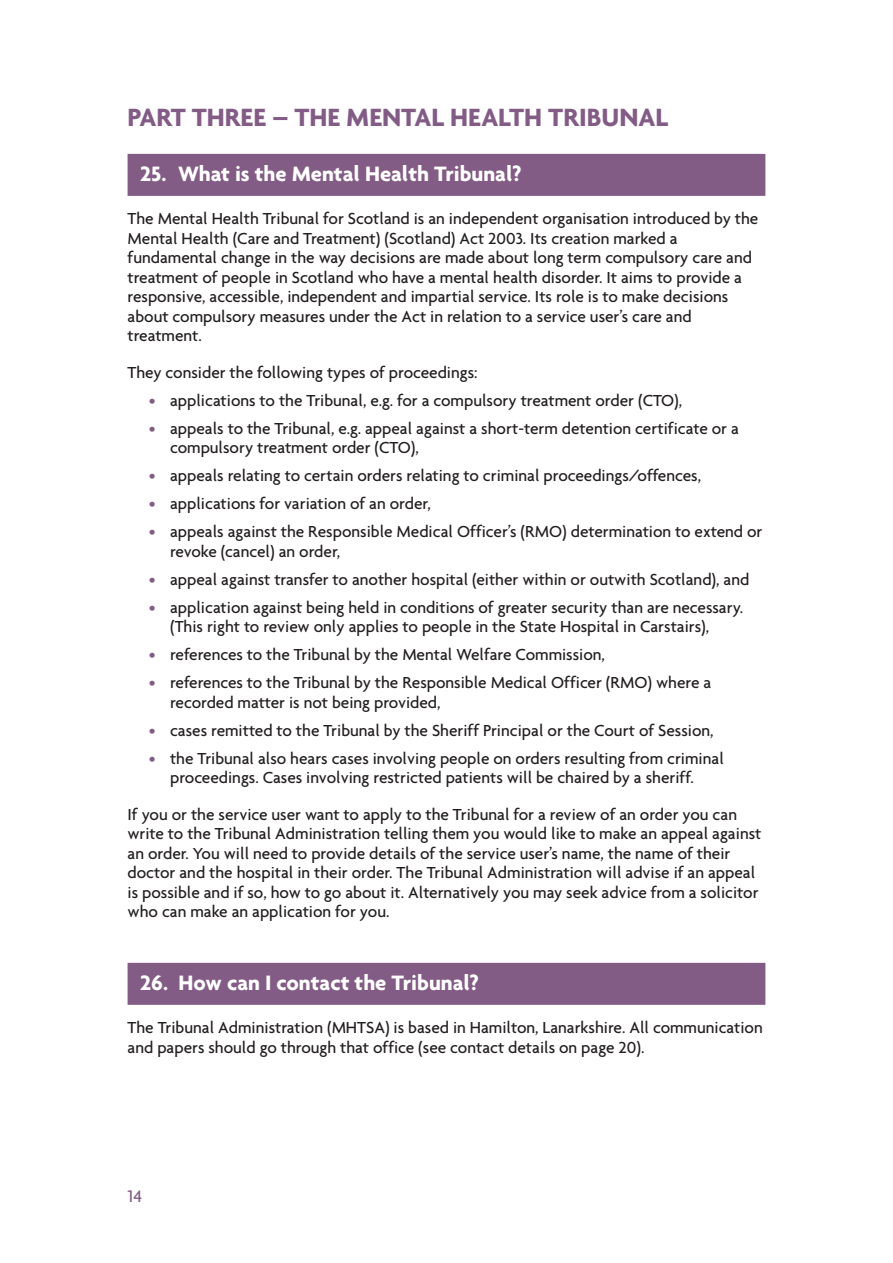
<style>
.page{position:relative;width:893px;height:1263px;background:#fff}
.page>*{position:absolute;margin:0;border:0;box-sizing:border-box;transform-origin:0 0}
.t1{font:700 27px "Agenda";color:#835c85}
.t2{font:700 22.5px "Agenda";color:#fff}
.t3{font:500 18px "Agenda";color:#835c85}
.t4{font:500 17.25px/19.5px "Agenda";color:#231f20}
.s1{color:#835c85}
</style>
<div class="page">
<div style="left:128px;top:154px;width:637px;height:42px;background:#835c85"></div>
<div style="left:128px;top:963px;width:637px;height:42px;background:#835c85"></div>
<h1 class="t1" style="left:128px;top:100px;width:542px">PART THREE – THE MENTAL HEALTH TRIBUNAL</h1>
<h2 class="t2" style="left:140px;top:160px;width:383px">25. What is the Mental Health Tribunal?</h2>
<p class="t4" style="left:128px;top:209px;width:632px">The Mental Health Tribunal for Scotland is an independent organisation introduced by the Mental Health (Care and Treatment) (Scotland) Act 2003. Its creation marked a fundamental change in the way decisions are made about long term compulsory care and treatment of people in Scotland who have a mental health disorder. It aims to provide a responsive, accessible, independent and impartial service. Its role is to make decisions about compulsory measures under the Act in relation to a service user’s care and treatment.</p>
<p class="t4" style="left:128px;top:362px;width:352px">They consider the following types of proceedings:</p>
<p class="t4" style="left:149px;top:390px;width:535px"><span class="s1">•</span> applications to the Tribunal, e.g. for a compulsory treatment order (CTO),</p>
<p class="t4" style="left:170px;top:418px;width:570px;text-indent:-21px"><span class="s1">•</span> appeals to the Tribunal, e.g. appeal against a short-term detention certificate or a compulsory treatment order (CTO),</p>
<p class="t4" style="left:149px;top:466px;width:554px"><span class="s1">•</span> appeals relating to certain orders relating to criminal proceedings/offences,</p>
<p class="t4" style="left:149px;top:494px;width:283px"><span class="s1">•</span> applications for variation of an order,</p>
<p class="t4" style="left:170px;top:522px;width:594px;text-indent:-21px"><span class="s1">•</span> appeals against the Responsible Medical Officer’s (RMO) determination to extend or revoke (cancel) an order,</p>
<p class="t4" style="left:149px;top:569px;width:602px"><span class="s1">•</span> appeal against transfer to another hospital (either within or outwith Scotland), and</p>
<p class="t4" style="left:170px;top:597px;width:575px;text-indent:-21px"><span class="s1">•</span> application against being held in conditions of greater security than are necessary. (This right to review only applies to people in the State Hospital in Carstairs),</p>
<p class="t4" style="left:149px;top:645px;width:458px"><span class="s1">•</span> references to the Tribunal by the Mental Welfare Commission,</p>
<p class="t4" style="left:170px;top:673px;width:543px;text-indent:-21px"><span class="s1">•</span> references to the Tribunal by the Responsible Medical Officer (RMO) where a recorded matter is not being provided,</p>
<p class="t4" style="left:149px;top:720px;width:566px"><span class="s1">•</span> cases remitted to the Tribunal by the Sheriff Principal or the Court of Session,</p>
<p class="t4" style="left:149px;top:748px;width:577px;text-align:center"><span class="s1">•</span> the Tribunal also hears cases involving people on orders resulting from criminal proceedings. Cases involving restricted patients will be chaired by a sheriff.</p>
<p class="t4" style="left:128px;top:804px;width:635px">If you or the service user want to apply to the Tribunal for a review of an order you can write to the Tribunal Administration telling them you would like to make an appeal against an order. You will need to provide details of the service user’s name, the name of their doctor and the hospital in their order. The Tribunal Administration will advise if an appeal is possible and if so, how to go about it. Alternatively you may seek advice from a solicitor who can make an application for you.</p>
<h2 class="t2" style="left:140px;top:969px;width:340px">26. How can I contact the Tribunal?</h2>
<p class="t4" style="left:128px;top:1018px;width:637px">The Tribunal Administration (MHTSA) is based in Hamilton, Lanarkshire. All communication and papers should go through that office (see contact details on page 20).</p>
<p class="t3" style="left:128px;top:1185px;width:16px">14</p>
</div>
